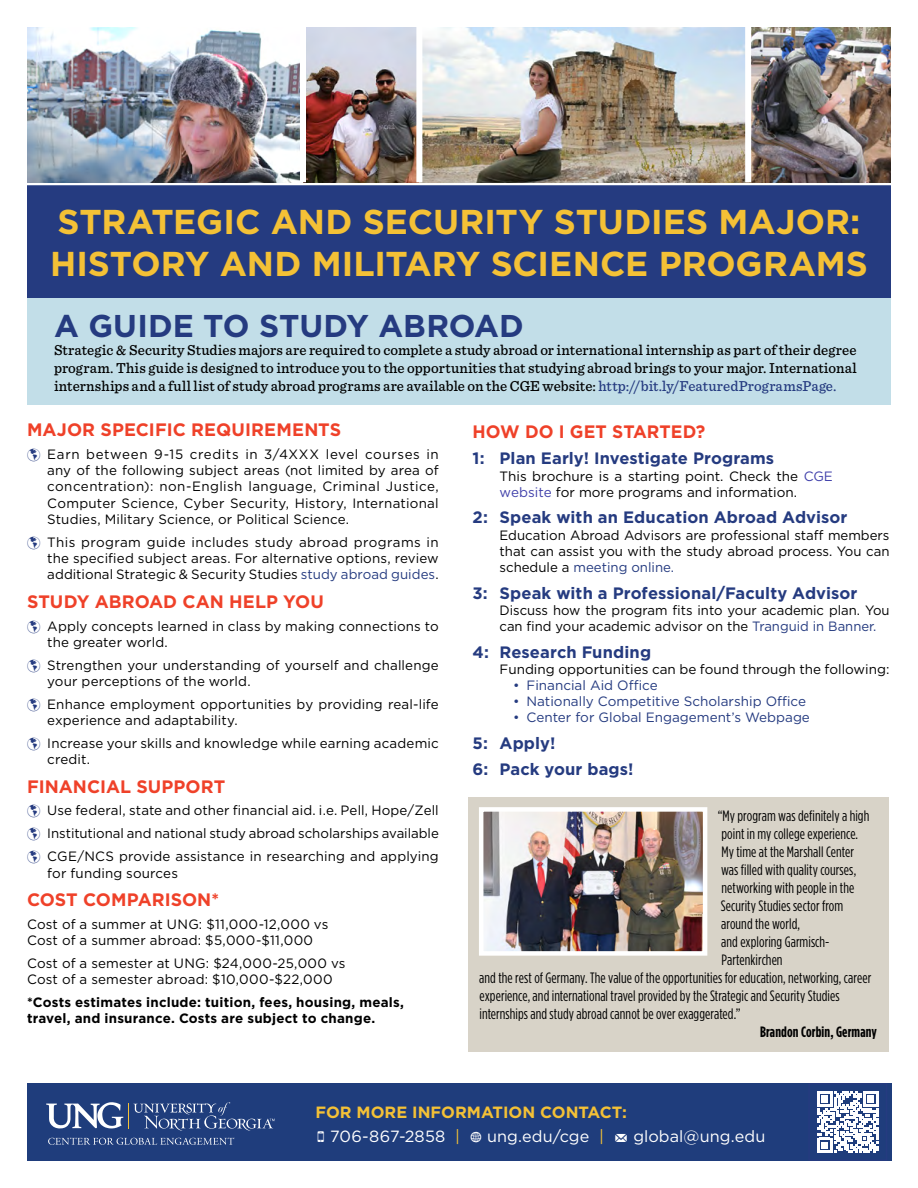
<style>
.page{position:relative;width:918px;height:1188px;background:#fff}
.page>*{position:absolute;margin:0;border:0;box-sizing:border-box;transform-origin:0 0}
.t1{font:700 34.5px/41.4px "Gotham";letter-spacing:-.005em;color:#f4c136}
.t2{font:700 31.5px "Gotham";letter-spacing:-.005em;color:#253b80}
.t3{font:700 18px "Gotham";color:#ef4129}
.t4{font:700 16.5px "Gotham";letter-spacing:.005em;color:#253b80}
.t5{font:700 16.35px "Gotham";color:#f4c136}
.t6{font:16.2px "Gotham";letter-spacing:.005em;color:#fff}
.t7{font:condensed 15px/18px "Gotham HTF";letter-spacing:.005em;color:#000}
.t8{font:500 15px/18px "Sentinel";letter-spacing:.005em;color:#000;text-align:justify}
.t9{font:700 condensed 15px "Gotham HTF";letter-spacing:.01em;color:#000}
.t10{font:13.5px/16.2px "Gotham";letter-spacing:.005em;color:#000}
.t11{font:700 13.5px/16.2px "Gotham";letter-spacing:.015em;color:#000}
.t12{font:13.5px "Gotham";color:#253b80}
.s1{color:#253b80}
.s2{color:#4040aa}
.s3{font-family:"Modern Pictograms"}
.s4{color:#f4c136}
</style>
<div class="page">
<div style="left:27px;top:1083px;width:864px;height:78px;background:#1f3d7c"></div>
<svg style="left:46px;top:1102px;width:229px;height:29px"></svg>
<svg style="left:48px;top:1138px;width:186px;height:7px"></svg>
<div style="left:27px;top:185px;width:864px;height:116px;background:#253b80"></div>
<div style="left:27px;top:298px;width:864px;height:107px;background:#c2dee8"></div>
<svg style="left:817px;top:1092px;width:61px;height:60px"></svg>
<svg style="left:27px;top:182px;width:864px;height:1px"></svg>
<img style="left:27px;top:27px;width:864px;height:155px">
<div style="left:300px;top:27px;width:6px;height:155px;background:#fff"></div>
<div style="left:416px;top:27px;width:6px;height:155px;background:#fff"></div>
<div style="left:745px;top:27px;width:6px;height:155px;background:#fff"></div>
<div style="left:468px;top:797px;width:421px;height:254px;background:#d8d3c8"></div>
<img style="left:484px;top:812px;width:218px;height:139px">
<div style="left:479px;top:807px;width:228px;height:149px;border:4px solid #fff"></div>
<p class="t1" style="left:50px;top:201px;width:819px">STRATEGIC AND SECURITY STUDIES MAJOR:<br>HISTORY AND MILITARY SCIENCE PROGRAMS</p>
<p class="t2" style="left:54px;top:305px;width:471px">A GUIDE TO STUDY ABROAD</p>
<p class="t8" style="left:54px;top:340px;width:804px">Strategic &amp; Security Studies majors are required to complete a study abroad or international internship as part of their degree program. This guide is designed to introduce you to the opportunities that studying abroad brings to your major. International internships and a full list of study abroad programs are available on the CGE website: <span class="s1">http://bit.ly/FeaturedProgramsPage.</span></p>
<p class="t3" style="left:27px;top:418px;width:316px">MAJOR SPECIFIC REQUIREMENTS</p>
<p class="t10" style="left:47px;top:446px;width:393px;text-align:justify">Earn between 9-15 credits in 3/4XXX level courses in any of the following subject areas (not limited by area of concentration): non-English language, Criminal Justice, Computer Science, Cyber Security, History, International Studies, Military Science, or Political Science.</p>
<p class="t10" style="left:47px;top:534px;width:393px;text-align:justify">This program guide includes study abroad programs in the specified subject areas. For alternative options, review additional Strategic &amp; Security Studies <span class="s1">study abroad guides</span>.</p>
<p class="t3" style="left:27px;top:589px;width:298px">STUDY ABROAD CAN HELP YOU</p>
<p class="t10" style="left:47px;top:617px;width:393px">Apply concepts learned in class by making connections to the greater world.</p>
<p class="t10" style="left:47px;top:657px;width:393px">Strengthen your understanding of yourself and challenge your perceptions of the world.</p>
<p class="t10" style="left:47px;top:696px;width:393px">Enhance employment opportunities by providing real-life experience and adaptability.</p>
<p class="t10" style="left:47px;top:735px;width:393px">Increase your skills and knowledge while earning academic credit.</p>
<p class="t3" style="left:27px;top:774px;width:200px">FINANCIAL SUPPORT</p>
<p class="t10" style="left:47px;top:802px;width:393px">Use federal, state and other financial aid. i.e. Pell, Hope/Zell</p>
<p class="t10" style="left:47px;top:825px;width:393px">Institutional and national study abroad scholarships available</p>
<p class="t10" style="left:47px;top:848px;width:393px">CGE/NCS provide assistance in researching and applying for funding sources</p>
<p class="t3" style="left:27px;top:888px;width:194px">COST COMPARISON*</p>
<p class="t10" style="left:27px;top:916px;width:303px">Cost of a summer at UNG: $11,000-12,000 vs<br>Cost of a summer abroad: $5,000-$11,000</p>
<p class="t10" style="left:27px;top:955px;width:320px">Cost of a semester at UNG: $24,000-25,000 vs<br>Cost of a semester abroad: $10,000-$22,000</p>
<p class="t11" style="left:27px;top:994px;width:379px">*Costs estimates include: tuition, fees, housing, meals, travel, and insurance. Costs are subject to change.</p>
<p class="t3" style="left:473px;top:420px;width:234px">HOW DO I GET STARTED?</p>
<p class="t4" style="left:473px;top:448px;width:303px">1: Plan Early! Investigate Programs</p>
<p class="t10" style="left:500px;top:468px;width:335px">This brochure is a starting point. Check the <span class="s2">CGE website</span> for more programs and information.</p>
<p class="t4" style="left:473px;top:507px;width:376px">2: Speak with an Education Abroad Advisor</p>
<p class="t10" style="left:500px;top:526px;width:391px;text-align:justify">Education Abroad Advisors are professional staff members that can assist you with the study abroad process. You can schedule a <span class="s1">meeting online.</span></p>
<p class="t4" style="left:473px;top:582px;width:386px">3: Speak with a Professional/Faculty Advisor</p>
<p class="t10" style="left:500px;top:602px;width:391px">Discuss how the program fits into your academic plan. You can find your academic advisor on the <span class="s1">Tranguid in Banner.</span></p>
<p class="t4" style="left:473px;top:641px;width:180px">4: Research Funding</p>
<p class="t10" style="left:500px;top:661px;width:391px">Funding opportunities can be found through the following:</p>
<p class="t12" style="left:513px;top:677px;width:146px">• Financial Aid Office</p>
<p class="t12" style="left:513px;top:693px;width:295px">• Nationally Competitive Scholarship Office</p>
<p class="t12" style="left:513px;top:709px;width:298px">• Center for Global Engagement’s Webpage</p>
<p class="t4" style="left:473px;top:732px;width:84px">5: Apply!</p>
<p class="t4" style="left:473px;top:759px;width:163px">6: Pack your bags!</p>
<p class="t7" style="left:718px;top:807px;width:153px">“My program was definitely a high point in my college experience.</p>
<p class="t7" style="left:721px;top:843px;width:134px">My time at the Marshall Center</p>
<p class="t7" style="left:721px;top:861px;width:137px">was filled with quality courses,</p>
<p class="t7" style="left:721px;top:879px;width:135px">networking with people in the<br>Security Studies sector from around the world,</p>
<p class="t7" style="left:721px;top:933px;width:110px">and exploring Garmisch-<br>Partenkirchen</p>
<p class="t7" style="left:479px;top:969px;width:394px">and the rest of Germany. The value of the opportunities for education, networking, career experience, and international travel provided by the Strategic and Security Studies internships and study abroad cannot be over exaggerated.”</p>
<p class="t9" style="left:760px;top:1023px;width:118px">Brandon Corbin, Germany</p>
<p class="t5" style="left:315px;top:1102px;width:313px">FOR MORE INFORMATION CONTACT:</p>
<p class="t6" style="left:316px;top:1126px;width:451px"><span class="s3">O</span> 706-867-2858 <span class="s4">|</span> <span class="s3">w</span> ung.edu/cge <span class="s4">|</span> <span class="s3">m</span> global@ung.edu</p>
</div>
